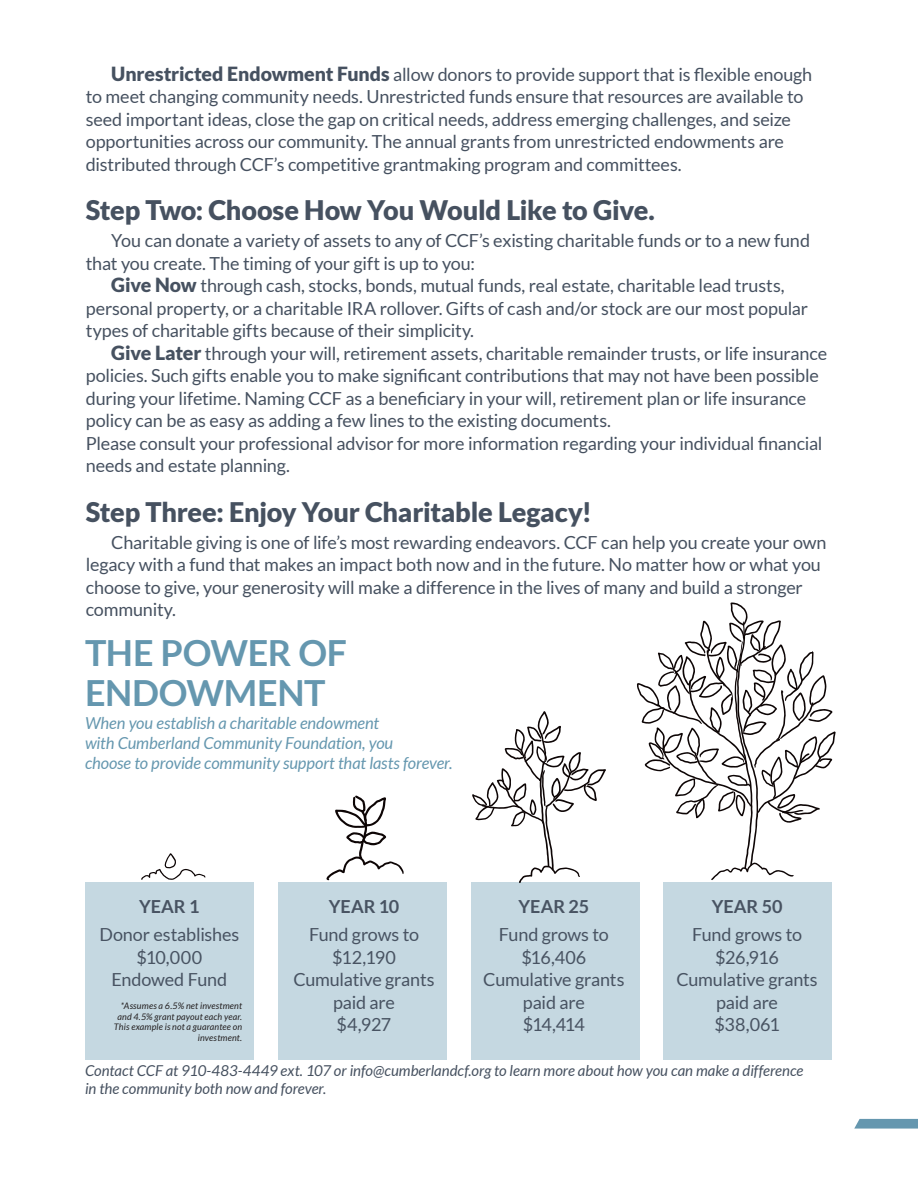
<style>
.page{position:relative;width:918px;height:1188px;background:#fff}
.page>*{position:absolute;margin:0;border:0;box-sizing:border-box;transform-origin:0 0}
.t1{font:700 36px/40.5px "Lato";letter-spacing:-.01em;color:#6597af}
.t2{font:900 27px "Lato";letter-spacing:-.01em;color:#465160}
.t3{font:18px/22.5px "Lato";letter-spacing:-.01em;color:#465160}
.t4{font:18px/22.5px "Lato";letter-spacing:-.015em;color:#485362;text-align:center}
.t5{font:700 18px "Lato";color:#485362}
.t6{font:italic 16.5px/19.8px "Lato";letter-spacing:-.005em;color:#6597af}
.t7{font:italic 15px/18px "Lato";color:#465160}
.t8{font:italic 9px/10.5px "Lato";letter-spacing:.015em;color:#231f20;text-align:right}
.s1{font-weight:900;font-size:19.5px}
</style>
<div class="page">
<div style="left:85px;top:882px;width:169px;height:177px;background:#c5d8e1"></div>
<div style="left:278px;top:882px;width:169px;height:177px;background:#c5d8e1"></div>
<div style="left:471px;top:882px;width:169px;height:177px;background:#c5d8e1"></div>
<div style="left:663px;top:882px;width:168px;height:177px;background:#c5d8e1"></div>
<svg style="left:141px;top:853px;width:64px;height:27px"></svg>
<svg style="left:326px;top:795px;width:78px;height:85px"></svg>
<svg style="left:472px;top:711px;width:134px;height:172px"></svg>
<svg style="left:637px;top:602px;width:199px;height:278px"></svg>
<svg style="left:854px;top:1119px;width:64px;height:10px"></svg>
<p class="t3" style="left:86px;top:63px;width:728px;text-indent:26px"><span class="s1">Unrestricted Endowment Funds</span> allow donors to provide support that is flexible enough to meet changing community needs. Unrestricted funds ensure that resources are available to seed important ideas, close the gap on critical needs, address emerging challenges, and seize opportunities across our community. The annual grants from unrestricted endowments are distributed through CCF’s competitive grantmaking program and committees.</p>
<h2 class="t2" style="left:86px;top:194px;width:571px">Step Two: Choose How You Would Like to Give.</h2>
<p class="t3" style="left:86px;top:229px;width:726px;text-indent:26px">You can donate a variety of assets to any of CCF’s existing charitable funds or to a new fund that you create. The timing of your gift is up to you:</p>
<p class="t3" style="left:86px;top:274px;width:724px;text-indent:26px"><span class="s1">Give Now</span> through cash, stocks, bonds, mutual funds, real estate, charitable lead trusts, personal property, or a charitable IRA rollover. Gifts of cash and/or stock are our most popular types of charitable gifts because of their simplicity.</p>
<p class="t3" style="left:86px;top:342px;width:743px;text-indent:26px"><span class="s1">Give Later</span> through your will, retirement assets, charitable remainder trusts, or life insurance policies. Such gifts enable you to make significant contributions that may not have been possible during your lifetime. Naming CCF as a beneficiary in your will, retirement plan or life insurance policy can be as easy as adding a few lines to the existing documents.<br>Please consult your professional advisor for more information regarding your individual financial needs and estate planning.</p>
<h2 class="t2" style="left:86px;top:496px;width:508px">Step Three: Enjoy Your Charitable Legacy!</h2>
<p class="t3" style="left:86px;top:531px;width:742px;text-indent:26px">Charitable giving is one of life’s most rewarding endeavors. CCF can help you create your own legacy with a fund that makes an impact both now and in the future. No matter how or what you choose to give, your generosity will make a difference in the lives of many and build a stronger community.</p>
<h1 class="t1" style="left:85px;top:632px;width:264px">THE POWER OF<br>ENDOWMENT</h1>
<p class="t6" style="left:85px;top:714px;width:369px">When you establish a charitable endowment<br>with Cumberland Community Foundation, you<br>choose to provide community support that lasts forever.</p>
<p class="t5" style="left:329px;top:896px;width:72px">YEAR 10</p>
<p class="t4" style="left:293px;top:923px;width:143px">Fund grows to $12,190<br>Cumulative grants paid are<br>$4,927</p>
<p class="t5" style="left:518px;top:896px;width:72px">YEAR 25</p>
<p class="t4" style="left:483px;top:923px;width:143px">Fund grows to $16,406<br>Cumulative grants paid are<br>$14,414</p>
<p class="t5" style="left:712px;top:896px;width:72px">YEAR 50</p>
<p class="t4" style="left:676px;top:923px;width:143px">Fund grows to $26,916<br>Cumulative grants paid are<br>$38,061</p>
<p class="t5" style="left:139px;top:896px;width:62px">YEAR 1</p>
<p class="t4" style="left:99px;top:923px;width:141px">Donor establishes $10,000<br>Endowed Fund</p>
<p class="t8" style="left:114px;top:1001px;width:130px">*Assumes a 6.5% net investment and 4.5% grant payout each year.<br>This example is not a guarantee on investment.</p>
<p class="t7" style="left:85px;top:1062px;width:720px">Contact CCF at 910-483-4449 ext. 107 or info@cumberlandcf.org to learn more about how you can make a difference in the community both now and forever.</p>
</div>
